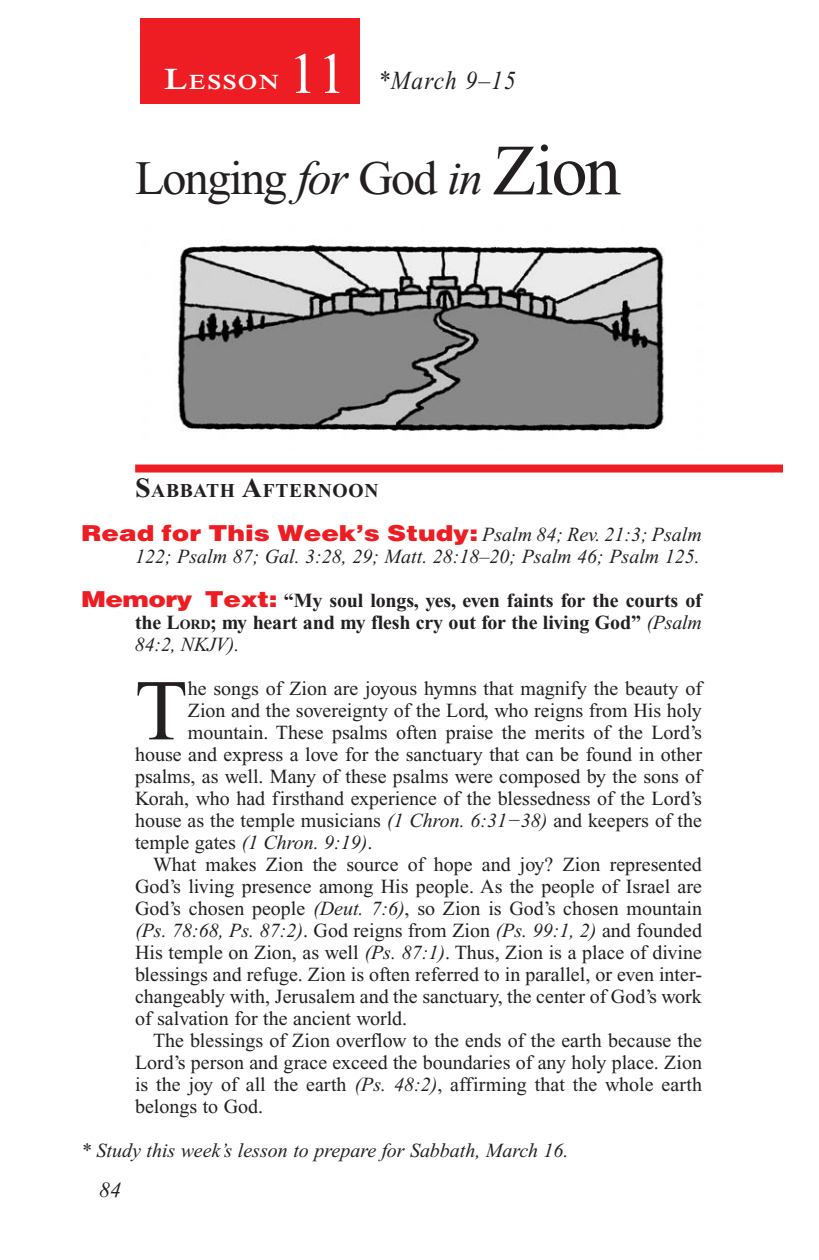
<style>
.page{position:relative;width:819px;height:1260px;background:#fff}
.page>*{position:absolute;margin:0;border:0;box-sizing:border-box;transform-origin:0 0}
.Body_Drop_Cap{font:86.4px "Times New Roman PS Std";color:#231f20}
.Lesson_Number{font:58px "Times New Roman PS Std";color:#fff}
.Lesson_Head_SA{font:48px "Times New Roman PS Std";letter-spacing:-.035em;color:#231f20}
.Lesson_Dates{font:italic 26px "Times New Roman PS Std";letter-spacing:.05em;color:#231f20;scale:.9 1}
.Question{font:900 22px "Helvetica LT Std";color:#ee1d23;scale:1.2 1}
.t1{font:italic 22px "Times New Roman PS Std";color:#231f20}
.Lesson_Start_Head{font:600 21px "Times NRMT Std";letter-spacing:.07em;color:#fff;scale:1.1 1}
.Body{font:20px/22px "Times New Roman PS Std";color:#231f20;text-align:justify}
.Body_Drop_Cap-2{font:20px "Times New Roman PS Std";color:#231f20}
.Question-2{font:700 20px/22px "Times New Roman PS Std";letter-spacing:-.01em;color:#231f20;text-align:justify}
.Question-3{font:italic 20px "Times New Roman PS Std";color:#231f20}
.Body_Drop_Cap-3{font:20px "Times New Roman PS Std";letter-spacing:.05em;color:#231f20}
.Body_Drop_Cap-4{font:italic 20px "Times New Roman PS Std";color:#231f20}
.Sabbath_Afternoon_He{font:700 19.6px "Times New Roman PS Std";letter-spacing:.035em;color:#231f20}
.s1{font-size:30px}
.s2{font-style:italic}
.s3{font-size:72px}
.s4{font-size:28px}
.s5{font-family:"Times New Roman PS Std";font-weight:400;font-style:italic;font-size:20px;color:#231f20}
.s6{font-family:"Helvetica LT Std";font-weight:900;font-size:22px;color:#ee1d23}
.s7{font-style:inherit}
.s8{font-size:14px}
.s9{font-weight:400;font-style:italic}
.s10{font-style:normal}
</style>
<div class="page">
<div style="left:135px;top:465px;width:648px;height:8px;background:#ee1d23"></div>
<div style="left:140px;top:18px;width:220px;height:86px;background:#ee1d23"></div>
<img style="left:177px;top:244px;width:487px;height:187px">
<p class="Lesson_Number" style="left:288px;top:42px;width:59px">11</p>
<p class="Lesson_Start_Head" style="left:164px;top:70px;width:106px"><span class="s1">L</span>ESSON</p>
<p class="Lesson_Dates" style="left:378px;top:66px;width:155px">*March 9–15</p>
<p class="Lesson_Head_SA" style="left:135px;top:152px;width:487px">Longing <span class="s2">for</span> God <span class="s2">in</span> <span class="s3">Zion</span></p>
<p class="Sabbath_Afternoon_He" style="left:135px;top:480px;width:245px"><span class="s4">S</span>ABBATH <span class="s4">A</span>FTERNOON</p>
<p class="Question" style="left:81px;top:519px;width:519px">Read for This Week’s Study: <span class="s5">Psalm 84; Rev. 21:3; Psalm</span></p>
<p class="Question-3" style="left:135px;top:546px;width:566px">122; Psalm 87; Gal. 3:28, 29; Matt. 28:18–20; Psalm 46; Psalm 125.</p>
<p class="Question-2" style="left:135px;top:590px;width:569px;text-indent:-54px"><span class="s6">Memory Text:</span> “My soul longs, yes, even faints for the courts of the <span class="s7">L</span><span class="s8">ORD</span>; my heart and my flesh cry out for the living God” <span class="s9">(Psalm 84:2, NKJV).</span></p>
<p class="Body_Drop_Cap" style="left:135px;top:664px;width:54px">T</p>
<p class="Body_Drop_Cap-2" style="left:188px;top:678px;width:516px">he songs of Zion are joyous hymns that magnify the beauty of</p>
<p class="Body_Drop_Cap-2" style="left:188px;top:700px;width:516px">Zion and the sovereignty of the Lord, who reigns from His holy</p>
<p class="Body_Drop_Cap-2" style="left:188px;top:722px;width:516px">mountain. These psalms often praise the merits of the Lord’s</p>
<p class="Body_Drop_Cap-2" style="left:135px;top:744px;width:569px">house and express a love for the sanctuary that can be found in other</p>
<p class="Body_Drop_Cap-3" style="left:135px;top:766px;width:568px">psalms, as well. Many of these psalms were composed by the sons of</p>
<p class="Body_Drop_Cap-2" style="left:135px;top:788px;width:569px">Korah, who had firsthand experience of the blessedness of the Lord’s</p>
<p class="Body_Drop_Cap-2" style="left:135px;top:810px;width:569px">house as the temple musicians <span class="s2">(1 Chron. 6:31−38)</span> and keepers of the</p>
<p class="Body_Drop_Cap-4" style="left:135px;top:832px;width:239px"><span class="s10">temple gates</span> (1 Chron. 9:19)<span class="s10">.</span></p>
<p class="Body" style="left:135px;top:854px;width:569px;text-indent:18px">What makes Zion the source of hope and joy? Zion represented God’s living presence among His people. As the people of Israel are God’s chosen people <span class="s2">(Deut. 7:6)</span>, so Zion is God’s chosen mountain <span class="s2">(Ps. 78:68, Ps. 87:2)</span>. God reigns from Zion <span class="s2">(Ps. 99:1, 2)</span> and founded His temple on Zion, as well <span class="s2">(Ps. 87:1)</span>. Thus, Zion is a place of divine blessings and refuge. Zion is often referred to in parallel, or even inter&shy;changeably with, Jerusalem and the sanctuary, the center of God’s work of salvation for the ancient world.</p>
<p class="Body" style="left:135px;top:1030px;width:569px;text-indent:18px">The blessings of Zion overflow to the ends of the earth because the Lord’s person and grace exceed the boundaries of any holy place. Zion is the joy of all the earth <span class="s2">(Ps. 48:2)</span>, affirming that the whole earth belongs to God.</p>
<p class="Question-3" style="left:81px;top:1140px;width:489px">* Study this week’s lesson to prepare for Sabbath, March 16.</p>
<p class="t1" style="left:99px;top:1178px;width:23px">84</p>
</div>
